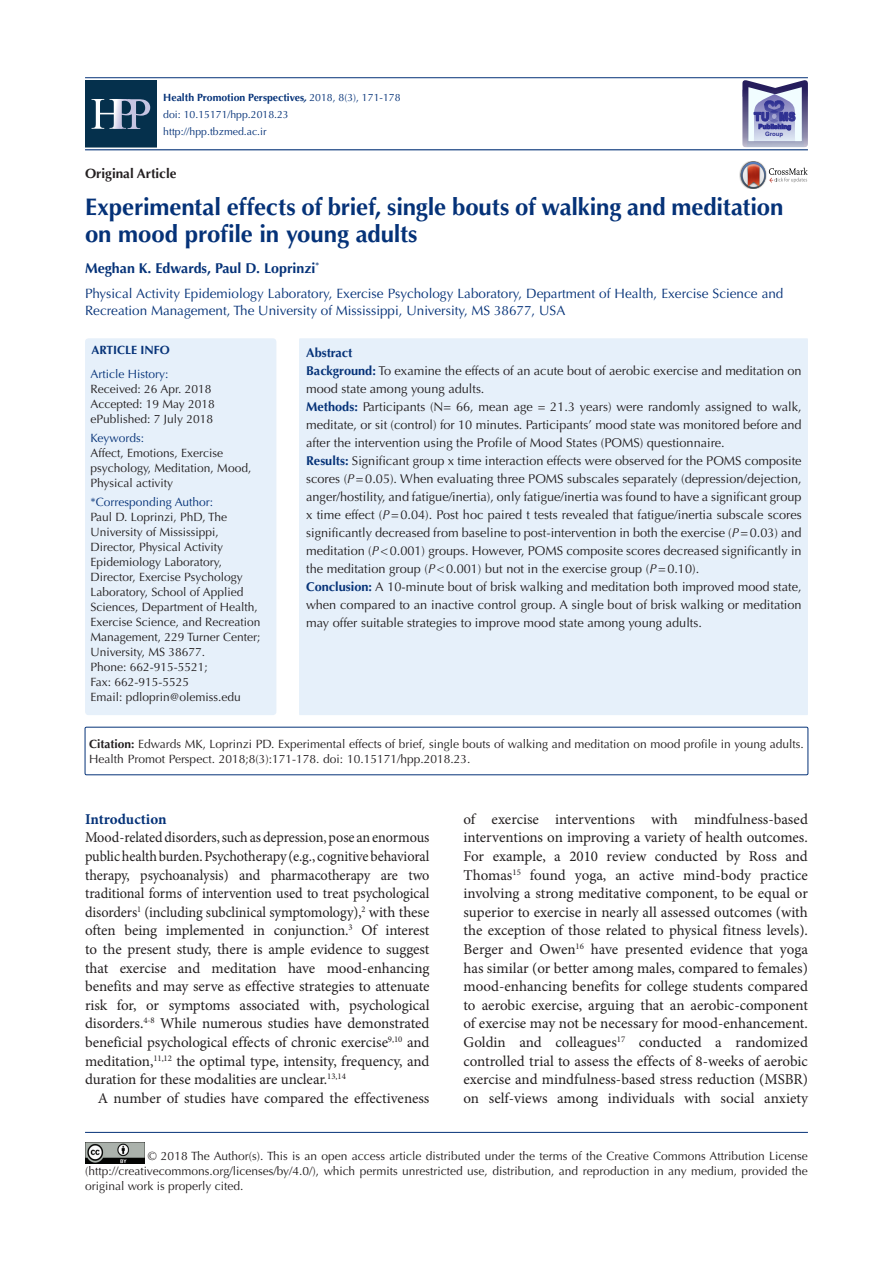
<style>
.page{position:relative;width:893px;height:1263px;background:#fff}
.page>*{position:absolute;margin:0;border:0;box-sizing:border-box;transform-origin:0 0}
.t1{font:700 24px/27px "Optima LT Std";letter-spacing:-.005em;color:#053278}
.t2{font:15px/18.6px "Minion Pro";letter-spacing:-.005em;color:#231f20;text-align:justify}
.t3{font:15px/18.6px "Minion Pro";letter-spacing:-.005em;color:#231f20;text-align:justify;scale:.95 1}
.t4{font:700 15px "Minion Pro";letter-spacing:-.005em;color:#053278}
.t5{font:700 14.25px "Optima LT Std";color:#053278}
.t6{font:13.5px/16.5px "Optima LT Std";color:#053278}
.t7{font:700 13.5px "Optima LT Std";color:#231f20}
.t8{font:12.75px/18px "Optima LT Std";color:#231f20;text-align:justify}
.t9{font:700 12.75px "Optima LT Std";color:#053278}
.corresponding{font:12px/15px "Optima LT Std";color:#231f20}
.t10{font:12px "Optima LT Std";color:#053278}
.t11{font:700 12px "Optima LT Std";color:#053278}
.t12{font:900 12px "Arial";color:#2e3092;scale:.82 1}
.t13{font:10.5px "Optima LT Std";color:#053278}
.t14{font:700 10.5px "Optima LT Std";color:#053278}
.t15{font:700 6px "Arial";color:#2e3092}
.s1{font-style:italic}
.s2{font-weight:400}
.s3{font-weight:700;color:#053278}
.s4{font-weight:700}
</style>
<div class="page">
<hr style="left:85px;top:149px;width:723px;height:1px;background:#053278">
<hr style="left:85px;top:77px;width:723px;height:1px;background:#053278">
<hr style="left:85px;top:1132px;width:723px;height:1px;background:#053278">
<img style="left:85px;top:1143px;width:59px;height:20px">
<img style="left:739px;top:169px;width:2px;height:13px">
<svg style="left:741px;top:161px;width:67px;height:28px"></svg>
<svg style="left:742px;top:80px;width:66px;height:67px"></svg>
<div style="left:299px;top:338px;width:509px;height:377px;background:#e6f0fa"></div>
<div style="left:85px;top:338px;width:191px;height:377px;background:#e6f0fa;border-radius:3px"></div>
<div style="left:85px;top:727px;width:723px;height:48px;border:1px solid #053278"></div>
<div style="left:85px;top:80px;width:71px;height:67px;background:#05304c"></div>
<svg style="left:92px;top:97px;width:20px;height:32px"></svg>
<svg style="left:112px;top:97px;width:16px;height:32px"></svg>
<svg style="left:128px;top:97px;width:24px;height:33px"></svg>
<p class="t14" style="left:163px;top:91px;width:239px">Health Promotion Perspectives<span class="s1">,</span> <span class="s2">2018, 8(3), 171-178</span></p>
<p class="t13" style="left:163px;top:108px;width:127px">doi: 10.15171/hpp.2018.23</p>
<p class="t13" style="left:163px;top:125px;width:105px">http://hpp.tbzmed.ac.ir</p>
<p class="t7" style="left:85px;top:165px;width:93px">Original Article</p>
<p class="t12" style="left:754px;top:108px;width:52px">TU MS</p>
<p class="t15" style="left:765px;top:129px;width:20px">Group</p>
<p class="t1" style="left:85px;top:194px;width:700px">Experimental effects of brief, single bouts of walking and meditation on mood profile in young adults</p>
<p class="t5" style="left:85px;top:260px;width:236px">Meghan K. Edwards, Paul D. Loprinzi<sup>*</sup></p>
<p class="t6" style="left:85px;top:286px;width:700px">Physical Activity Epidemiology Laboratory, Exercise Psychology Laboratory, Department of Health, Exercise Science and<br>Recreation Management, The University of Mississippi, University, MS 38677, USA</p>
<p class="t11" style="left:91px;top:343px;width:80px">ARTICLE INFO</p>
<p class="t10" style="left:91px;top:366px;width:80px">Article History:</p>
<p class="corresponding" style="left:91px;top:381px;width:123px">Received: 26 Apr. 2018</p>
<p class="corresponding" style="left:91px;top:396px;width:126px">Accepted: 19 May 2018</p>
<p class="corresponding" style="left:91px;top:411px;width:124px">ePublished: 7 July 2018</p>
<p class="t10" style="left:91px;top:431px;width:55px">Keywords:</p>
<p class="corresponding" style="left:91px;top:445px;width:162px">Affect, Emotions, Exercise psychology, Meditation, Mood,<br>Physical activity</p>
<p class="t10" style="left:91px;top:495px;width:124px">*Corresponding Author:</p>
<p class="corresponding" style="left:91px;top:510px;width:171px">Paul D. Loprinzi, PhD, The<br>University of Mississippi,<br>Director, Physical Activity<br>Epidemiology Laboratory,<br>Director, Exercise Psychology<br>Laboratory, School of Applied<br>Sciences, Department of Health,<br>Exercise Science, and Recreation<br>Management, 229 Turner Center;<br>University, MS 38677.</p>
<p class="corresponding" style="left:91px;top:660px;width:119px">Phone: 662-915-5521;</p>
<p class="corresponding" style="left:91px;top:675px;width:100px">Fax: 662-915-5525</p>
<p class="corresponding" style="left:91px;top:690px;width:152px">Email: pdloprin@olemiss.edu</p>
<p class="t9" style="left:306px;top:345px;width:48px">Abstract</p>
<p class="t8" style="left:306px;top:362px;width:497px"><span class="s3">Background:</span> To examine the effects of an acute bout of aerobic exercise and meditation on mood state among young adults.</p>
<p class="t8" style="left:306px;top:398px;width:497px"><span class="s3">Methods:</span> Participants (N= 66, mean age = 21.3 years) were randomly assigned to walk, meditate, or sit (control) for 10 minutes. Participants’ mood state was monitored before and after the intervention using the Profile of Mood States (POMS) questionnaire.</p>
<p class="t8" style="left:306px;top:452px;width:497px"><span class="s3">Results:</span> Significant group x time interaction effects were observed for the POMS composite scores (<span class="s1">P</span>=0.05). When evaluating three POMS subscales separately (depression/dejection, anger/hostility, and fatigue/inertia), only fatigue/inertia was found to have a significant group x time effect (<span class="s1">P</span>=0.04). Post hoc paired t tests revealed that fatigue/inertia subscale scores significantly decreased from baseline to post-intervention in both the exercise (<span class="s1">P</span>=0.03) and meditation (<span class="s1">P</span>&lt;0.001) groups. However, POMS composite scores decreased significantly in the meditation group (<span class="s1">P</span>&lt;0.001) but not in the exercise group (<span class="s1">P</span>=0.10).</p>
<p class="t8" style="left:306px;top:578px;width:497px"><span class="s3">Conclusion:</span> A 10-minute bout of brisk walking and meditation both improved mood state, when compared to an inactive control group. A single bout of brisk walking or meditation may offer suitable strategies to improve mood state among young adults.</p>
<p class="corresponding" style="left:89px;top:736px;width:716px"><span class="s4">Citation:</span> Edwards MK, Loprinzi PD. Experimental effects of brief, single bouts of walking and meditation on mood profile in young adults.<br>Health Promot Perspect. 2018;8(3):171-178. doi: 10.15171/hpp.2018.23.</p>
<p class="t4" style="left:85px;top:808px;width:83px">Introduction</p>
<p class="t3" style="left:85px;top:828px;width:364px">Mood-related disorders, such as depression, pose an enormous public health burden. Psychotherapy (e.g., cognitive behavioral therapy, psychoanalysis) and pharmacotherapy are two traditional forms of intervention used to treat psychological disorders<sup>1</sup> (including subclinical symptomology),<sup>2</sup> with these often being implemented in conjunction.<sup>3</sup> Of interest to the present study, there is ample evidence to suggest that exercise and meditation have mood-enhancing benefits and may serve as effective strategies to attenuate risk for, or symptoms associated with, psychological disorders.<sup>4-8</sup> While numerous studies have demonstrated beneficial psychological effects of chronic exercise<sup>9,10</sup> and meditation,<sup>11,12</sup> the optimal type, intensity, frequency, and duration for these modalities are unclear.<sup>13,14</sup></p>
<p class="t2" style="left:98px;top:1089px;width:333px">A number of studies have compared the effectiveness</p>
<p class="t2" style="left:463px;top:810px;width:346px">of exercise interventions with mindfulness-based interventions on improving a variety of health outcomes.<br>For example, a 2010 review conducted by Ross and Thomas<sup>15</sup> found yoga, an active mind-body practice involving a strong meditative component, to be equal or superior to exercise in nearly all assessed outcomes (with the exception of those related to physical fitness levels).<br>Berger and Owen<sup>16</sup> have presented evidence that yoga has similar (or better among males, compared to females) mood-enhancing benefits for college students compared to aerobic exercise, arguing that an aerobic-component of exercise may not be necessary for mood-enhancement.<br>Goldin and colleagues<sup>17</sup> conducted a randomized controlled trial to assess the effects of 8-weeks of aerobic exercise and mindfulness-based stress reduction (MSBR) on self-views among individuals with social anxiety</p>
<p class="corresponding" style="left:85px;top:1149px;width:724px;text-align:justify;text-indent:63px">© 2018 The Author(s). This is an open access article distributed under the terms of the Creative Commons Attribution License (http://creativecommons.org/licenses/by/4.0/), which permits unrestricted use, distribution, and reproduction in any medium, provided the original work is properly cited.</p>
</div>
